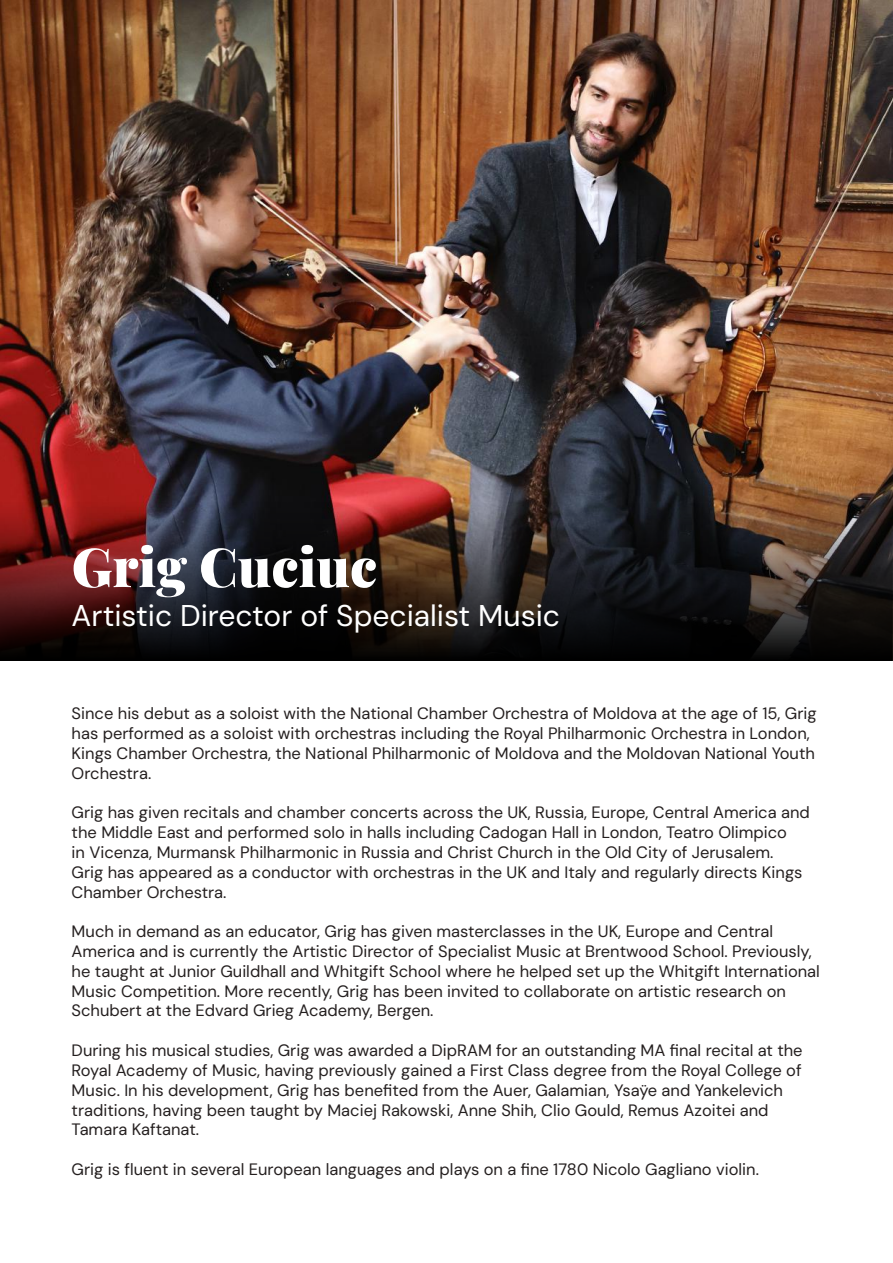
<style>
.page{position:relative;width:893px;height:1263px;background:#fff}
.page>*{position:absolute;margin:0;border:0;box-sizing:border-box;transform-origin:0 0}
.t1{font:900 54px "Playfair Display";color:#fff}
.t2{font:30px "DM Sans";color:#fff}
.t3{font:16.5px/19.8px "DM Sans";color:#241f1f}
</style>
<div class="page">
<img style="left:0;top:0;width:893px;height:500px">
<img style="left:0;top:500px;width:893px;height:160px">
<h1 class="t1" style="left:72px;top:524px;width:307px">Grig Cuciuc</h1>
<h2 class="t2" style="left:72px;top:597px;width:490px">Artistic Director of Specialist Music</h2>
<p class="t3" style="left:72px;top:704px;width:747px">Since his debut as a soloist with the National Chamber Orchestra of Moldova at the age of 15, Grig has performed as a soloist with orchestras including the Royal Philharmonic Orchestra in London, Kings Chamber Orchestra, the National Philharmonic of Moldova and the Moldovan National Youth Orchestra.</p>
<p class="t3" style="left:72px;top:803px;width:740px">Grig has given recitals and chamber concerts across the UK, Russia, Europe, Central America and the Middle East and performed solo in halls including Cadogan Hall in London, Teatro Olimpico<br>in Vicenza, Murmansk Philharmonic in Russia and Christ Church in the Old City of Jerusalem.<br>Grig has appeared as a conductor with orchestras in the UK and Italy and regularly directs Kings Chamber Orchestra.</p>
<p class="t3" style="left:72px;top:921px;width:750px">Much in demand as an educator, Grig has given masterclasses in the UK, Europe and Central America and is currently the Artistic Director of Specialist Music at Brentwood School. Previously, he taught at Junior Guildhall and Whitgift School where he helped set up the Whitgift International Music Competition. More recently, Grig has been invited to collaborate on artistic research on Schubert at the Edvard Grieg Academy, Bergen.</p>
<p class="t3" style="left:72px;top:1040px;width:732px">During his musical studies, Grig was awarded a DipRAM for an outstanding MA final recital at the Royal Academy of Music, having previously gained a First Class degree from the Royal College of Music. In his development, Grig has benefited from the Auer, Galamian, Ysaÿe and Yankelevich traditions, having been taught by Maciej Rakowski, Anne Shih, Clio Gould, Remus Azoitei and Tamara Kaftanat.</p>
<p class="t3" style="left:72px;top:1159px;width:689px">Grig is fluent in several European languages and plays on a fine 1780 Nicolo Gagliano violin.</p>
</div>
